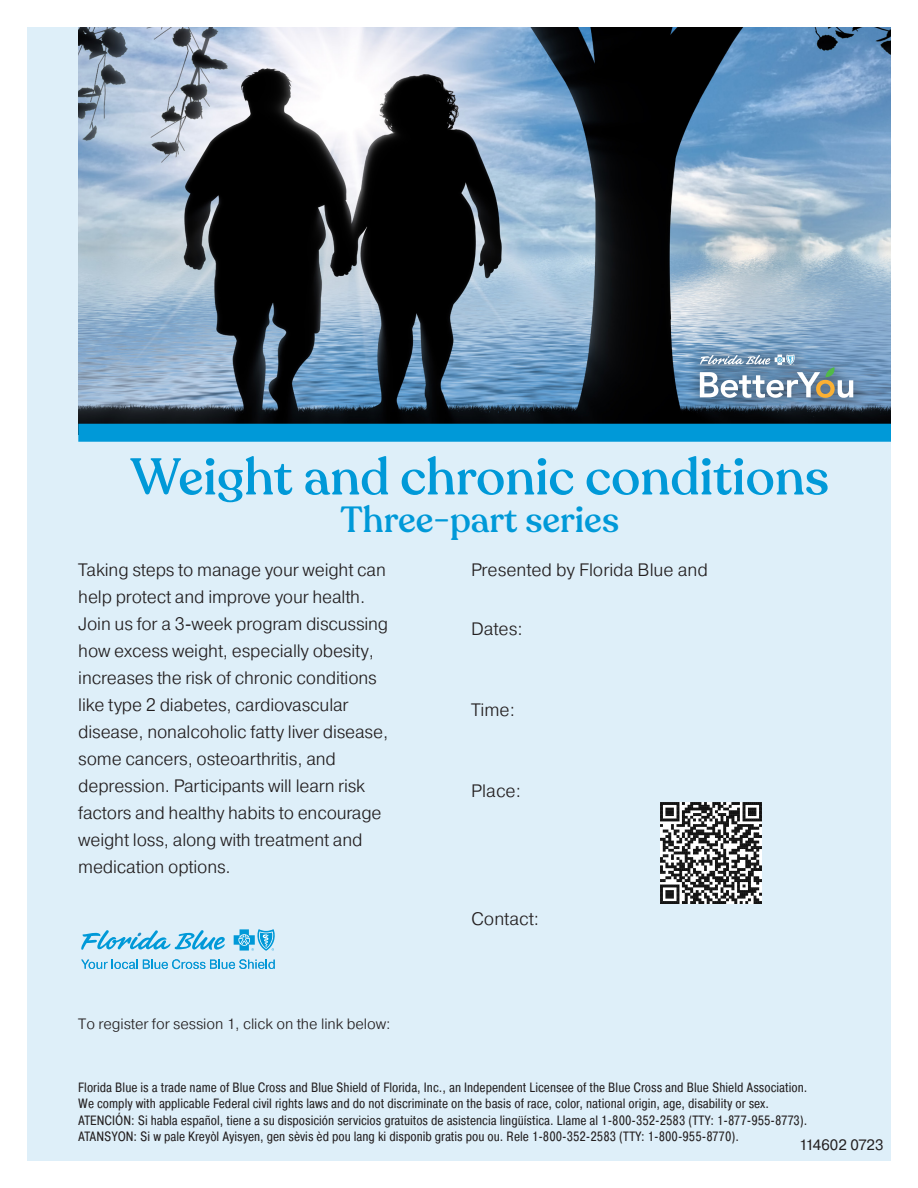
<style>
.page{position:relative;width:918px;height:1188px;background:#fff}
.page>*{position:absolute;margin:0;border:0;box-sizing:border-box;transform-origin:0 0}
.t1{font:500 51px "Recoleta";color:#0099d8}
.t2{font:500 36px "Recoleta";color:#0099d8}
.t3{font:300 18px/27px "Pragmatica";letter-spacing:-.01em;color:#231f20}
.t4{font:300 15px "Pragmatica";letter-spacing:-.005em;color:#231f20}
.t5{font:15px "Pragmatica";letter-spacing:-.01em;color:#231f20}
.t6{font:13.5px/16.5px "Pragmatica Cond";color:#231f20}
</style>
<div class="page">
<div style="left:27px;top:27px;width:864px;height:1134px;background:#deeff9"></div>
<img style="left:78px;top:27px;width:813px;height:397px">
<div style="left:687px;top:342px;width:183px;height:72px;background:#231f20;opacity:.41"></div>
<svg style="left:700px;top:354px;width:153px;height:44px;background:#8da5b8"></svg>
<div style="left:78px;top:424px;width:813px;height:18px;background:#0099d8"></div>
<svg style="left:81px;top:959px;width:194px;height:10px"></svg>
<svg style="left:81px;top:930px;width:144px;height:20px"></svg>
<svg style="left:234px;top:929px;width:41px;height:22px"></svg>
<img style="left:660px;top:803px;width:101px;height:101px">
<p class="t1" style="left:131px;top:446px;width:700px">Weight and chronic conditions</p>
<p class="t2" style="left:341px;top:497px;width:280px">Three-part series</p>
<p class="t3" style="left:78px;top:556px;width:312px">Taking steps to manage your weight can help protect and improve your health.<br>Join us for a 3-week program discussing how excess weight, especially obesity, increases the risk of chronic conditions like type 2 diabetes, cardiovascular disease, nonalcoholic fatty liver disease, some cancers, osteoarthritis, and depression. Participants will learn risk factors and healthy habits to encourage weight loss, along with treatment and medication options.</p>
<p class="t3" style="left:471px;top:556px;width:238px">Presented by Florida Blue and</p>
<p class="t3" style="left:471px;top:615px;width:53px">Dates:</p>
<p class="t3" style="left:471px;top:696px;width:45px">Time:</p>
<p class="t3" style="left:471px;top:777px;width:51px">Place:</p>
<p class="t4" style="left:78px;top:1014px;width:314px">To register for session 1, click on the link below:</p>
<p class="t3" style="left:471px;top:905px;width:70px">Contact:</p>
<p class="t6" style="left:78px;top:1079px;width:731px">Florida Blue is a trade name of Blue Cross and Blue Shield of Florida, Inc., an Independent Licensee of the Blue Cross and Blue Shield Association.<br>We comply with applicable Federal civil rights laws and do not discriminate on the basis of race, color, national origin, age, disability or sex.<br>ATENCIÓN: Si habla español, tiene a su disposición servicios gratuitos de asistencia lingüística. Llame al 1-800-352-2583 (TTY: 1-877-955-8773).<br>ATANSYON: Si w pale Kreyòl Ayisyen, gen sèvis èd pou lang ki disponib gratis pou ou. Rele 1-800-352-2583 (TTY: 1-800-955-8770).</p>
<p class="t5" style="left:799px;top:1136px;width:86px">114602 0723</p>
</div>
